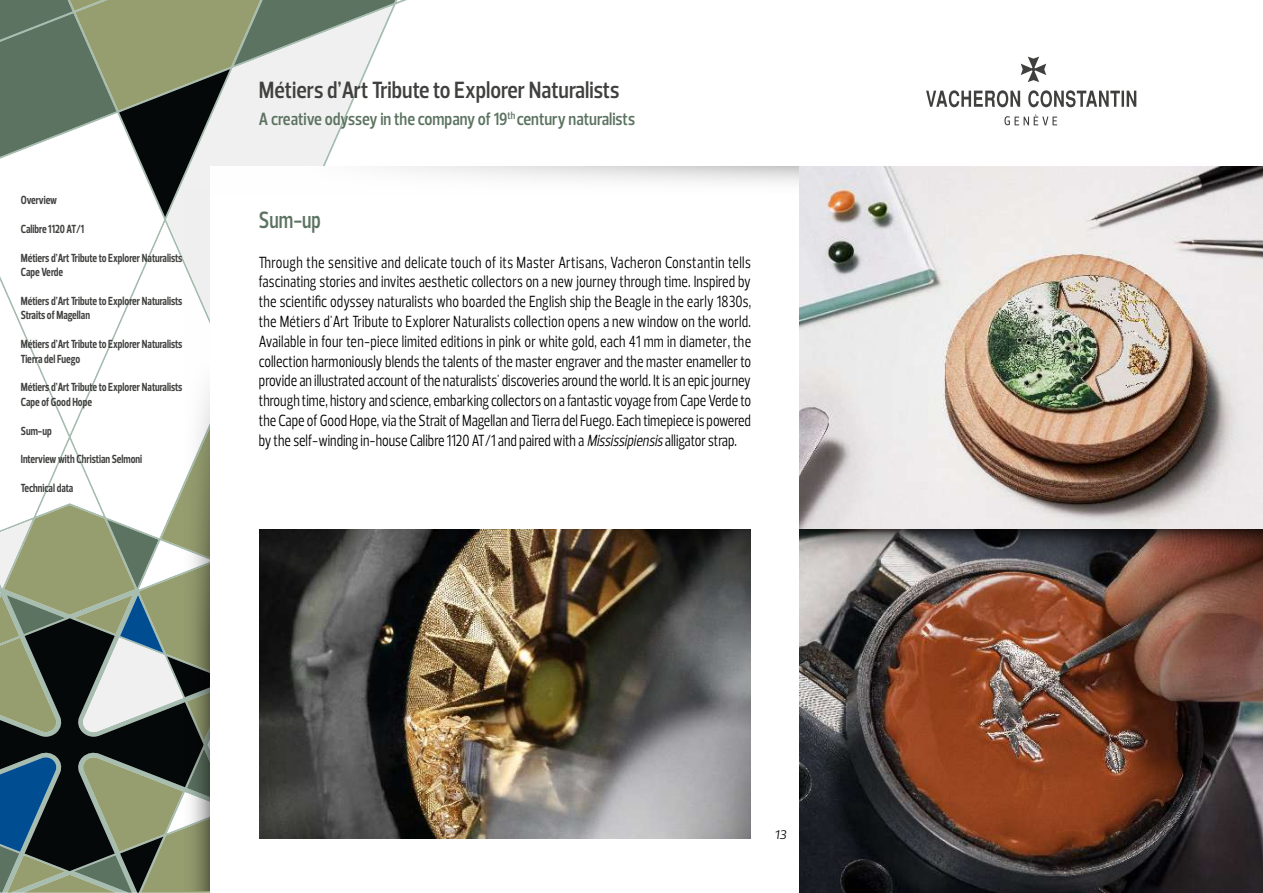
<style>
.page{position:relative;width:1263px;height:893px;background:#fff}
.page>*{position:absolute;margin:0;border:0;box-sizing:border-box;transform-origin:0 0}
.t1{font:600 24px "Prelo Condensed";color:#40403f}
.t2{font:600 24px "Prelo Condensed";color:#5c7361;scale:.9 1}
.t3{font:600 18px "Prelo Condensed";color:#5c7361}
.t4{font:16.5px/19.8px "Prelo Condensed";color:#000;text-align:justify;scale:.9 1}
.t5{font:italic 12.75px "Prelo";color:#000}
.t6{font:700 12px/14.4px "Prelo Condensed";color:#40403f;scale:.9 1}
.s1{font-style:italic}
</style>
<div class="page">
<svg style="left:0;top:741px;width:163px;height:8px"></svg>
<svg style="left:0;top:749px;width:210px;height:144px;background:#4b5e57"></svg>
<svg style="left:0;top:280px;width:163px;height:461px"></svg>
<svg style="left:0;top:0;width:395px;height:216px"></svg>
<svg style="left:926px;top:57px;width:210px;height:68px"></svg>
<svg style="left:163px;top:190px;width:47px;height:701px"></svg>
<div style="left:210px;top:166px;width:1052px;height:727px;background:#fff"></div>
<svg style="left:385px;top:166px;width:414px;height:17px"></svg>
<img style="left:259px;top:530px;width:492px;height:308px">
<img style="left:799px;top:166px;width:464px;height:364px">
<div style="left:799px;top:530px;width:464px;height:363px;background:#000;opacity:.38"></div>
<svg style="left:799px;top:530px;width:464px;height:47px;background:#695a57"></svg>
<p class="t6" style="left:21px;top:193px;width:42px">Overview</p>
<p class="t6" style="left:21px;top:222px;width:72px">Calibre 1120 AT/1</p>
<p class="t6" style="left:21px;top:251px;width:181px">Métiers d’Art Tribute to Explorer Naturalists<br>Cape Verde</p>
<p class="t6" style="left:21px;top:294px;width:181px">Métiers d’Art Tribute to Explorer Naturalists<br>Straits of Magellan</p>
<p class="t6" style="left:21px;top:337px;width:181px">Métiers d’Art Tribute to Explorer Naturalists<br>Tierra del Fuego</p>
<p class="t6" style="left:21px;top:380px;width:181px">Métiers d’Art Tribute to Explorer Naturalists<br>Cape of Good Hope</p>
<p class="t6" style="left:21px;top:423px;width:36px">Sum-up</p>
<p class="t6" style="left:21px;top:452px;width:136px">Interview with Christian Selmoni</p>
<p class="t6" style="left:21px;top:481px;width:60px">Technical data</p>
<h1 class="t1" style="left:259px;top:76px;width:362px">Métiers d’Art Tribute to Explorer Naturalists</h1>
<p class="t3" style="left:259px;top:108px;width:377px">A creative odyssey in the company of 19<sup>th</sup> century naturalists</p>
<h1 class="t2" style="left:259px;top:205px;width:70px">Sum-up</h1>
<p class="t4" style="left:259px;top:252px;width:548px">Through the sensitive and delicate touch of its Master Artisans, Vacheron Constantin tells fascinating stories and invites aesthetic collectors on a new journey through time. Inspired by the scientific odyssey naturalists who boarded the English ship the Beagle in the early 1830s, the Métiers d'Art Tribute to Explorer Naturalists collection opens a new window on the world.<br>Available in four ten-piece limited editions in pink or white gold, each 41 mm in diameter, the collection harmoniously blends the talents of the master engraver and the master enameller to provide an illustrated account of the naturalists' discoveries around the world. It is an epic journey through time, history and science, embarking collectors on a fantastic voyage from Cape Verde to the Cape of Good Hope, via the Strait of Magellan and Tierra del Fuego. Each timepiece is powered by the self-winding in-house Calibre 1120 AT/1 and paired with a <span class="s1">Mississipiensis</span>alligator strap.</p>
<p class="t5" style="left:774px;top:826px;width:13px">13</p>
</div>
